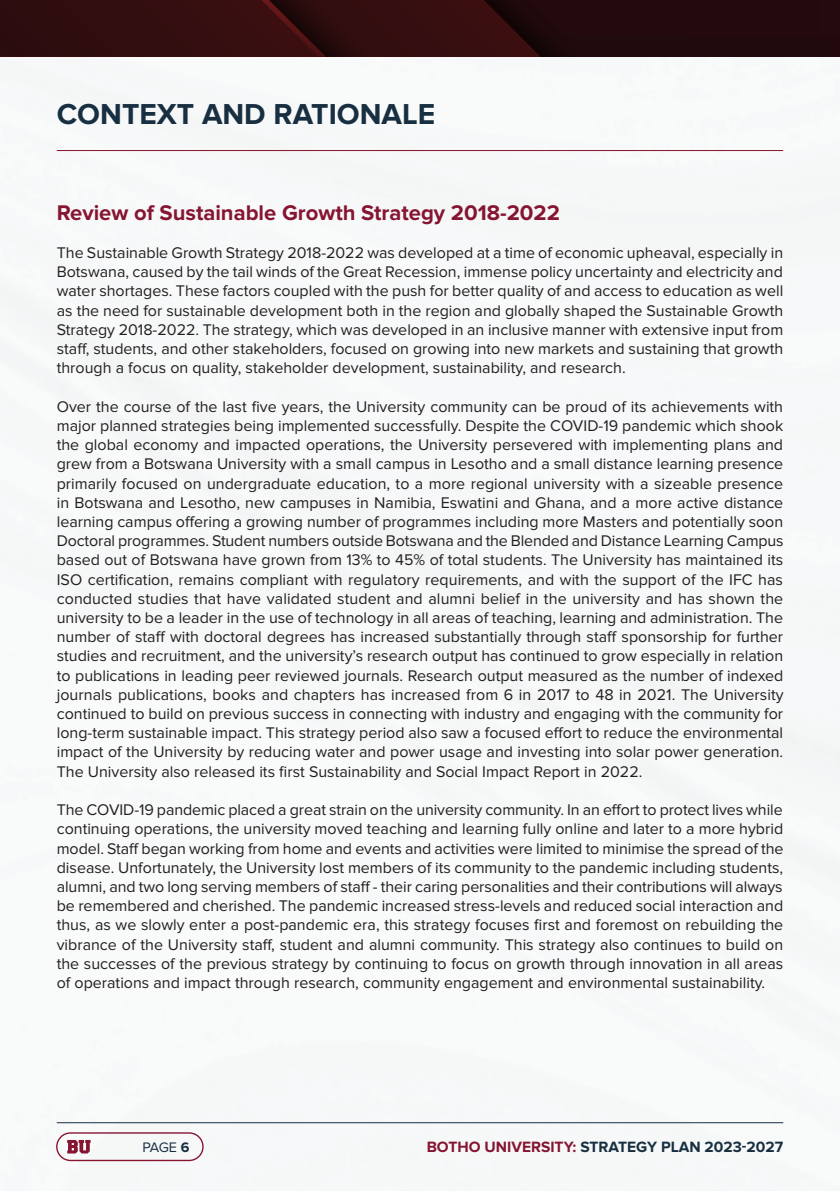
<style>
.page{position:relative;width:840px;height:1191px;background:#fff}
.page>*{position:absolute;margin:0;border:0;box-sizing:border-box;transform-origin:0 0}
.t1{font:700 30px "Proxima Nova";color:#172f41}
.t2{font:700 22px "Proxima Nova";color:#861532}
.t3{font:16px/19.2px "Proxima Nova";color:#231f20;text-align:justify}
.t4{font:700 15.4px "Proxima Nova";color:#182f40}
.t5{font:14.2px "Proxima Nova";color:#172f41}
.s1{font-weight:700}
.s2{color:#861531}
</style>
<div class="page">
<img style="left:0;top:70px;width:839px;height:1092px">
<div style="left:0;top:0;width:839px;height:57px;background:#240a0c"></div>
<svg style="left:0;top:0;width:562px;height:57px"></svg>
<hr style="left:57px;top:1122px;width:725px;height:1px;background:#182f40">
<svg style="left:67px;top:1140px;width:23px;height:13px"></svg>
<hr style="left:57px;top:150px;width:725px;height:1px;background:#85142c">
<div style="left:56px;top:1132px;width:147px;height:29px;border:1px solid #861532;border-radius:14px"></div>
<h1 class="t1" style="left:57px;top:97px;width:380px">CONTEXT AND RATIONALE</h1>
<h2 class="t2" style="left:57px;top:200px;width:504px">Review of Sustainable Growth Strategy 2018-2022</h2>
<p class="t3" style="left:57px;top:243px;width:727px">The Sustainable Growth Strategy 2018-2022 was developed at a time of economic upheaval, especially in Botswana, caused by the tail winds of the Great Recession, immense policy uncertainty and electricity and water shortages. These factors coupled with the push for better quality of and access to education as well as the need for sustainable development both in the region and globally shaped the Sustainable Growth Strategy 2018-2022. The strategy, which was developed in an inclusive manner with extensive input from staff, students, and other stakeholders, focused on growing into new markets and sustaining that growth through a focus on quality, stakeholder development, sustainability, and research.</p>
<p class="t3" style="left:57px;top:397px;width:728px">Over the course of the last five years, the University community can be proud of its achievements with major planned strategies being implemented successfully. Despite the COVID-19 pandemic which shook the global economy and impacted operations, the University persevered with implementing plans and grew from a Botswana University with a small campus in Lesotho and a small distance learning presence primarily focused on undergraduate education, to a more regional university with a sizeable presence in Botswana and Lesotho, new campuses in Namibia, Eswatini and Ghana, and a more active distance learning campus offering a growing number of programmes including more Masters and potentially soon Doctoral programmes. Student numbers outside Botswana and the Blended and Distance Learning Campus based out of Botswana have grown from 13% to 45% of total students. The University has maintained its ISO certification, remains compliant with regulatory requirements, and with the support of the IFC has conducted studies that have validated student and alumni belief in the university and has shown the university to be a leader in the use of technology in all areas of teaching, learning and administration. The number of staff with doctoral degrees has increased substantially through staff sponsorship for further studies and recruitment, and the university’s research output has continued to grow especially in relation to publications in leading peer reviewed journals. Research output measured as the number of indexed journals publications, books and chapters has increased from 6 in 2017 to 48 in 2021. The University continued to build on previous success in connecting with industry and engaging with the community for long-term sustainable impact. This strategy period also saw a focused effort to reduce the environmental impact of the University by reducing water and power usage and investing into solar power generation.<br>The University also released its first Sustainability and Social Impact Report in 2022.</p>
<p class="t3" style="left:57px;top:800px;width:728px">The COVID-19 pandemic placed a great strain on the university community. In an effort to protect lives while continuing operations, the university moved teaching and learning fully online and later to a more hybrid model. Staff began working from home and events and activities were limited to minimise the spread of the disease. Unfortunately, the University lost members of its community to the pandemic including students, alumni, and two long serving members of staff - their caring personalities and their contributions will always be remembered and cherished. The pandemic increased stress-levels and reduced social interaction and thus, as we slowly enter a post-pandemic era, this strategy focuses first and foremost on rebuilding the vibrance of the University staff, student and alumni community. This strategy also continues to build on the successes of the previous strategy by continuing to focus on growth through innovation in all areas of operations and impact through research, community engagement and environmental sustainability.</p>
<p class="t5" style="left:142px;top:1139px;width:48px">PAGE <span class="s1">6</span></p>
<p class="t4" style="left:426px;top:1138px;width:358px"><span class="s2">BOTHO UNIVERSITY:</span> STRATEGY PLAN 2023-2027</p>
</div>
